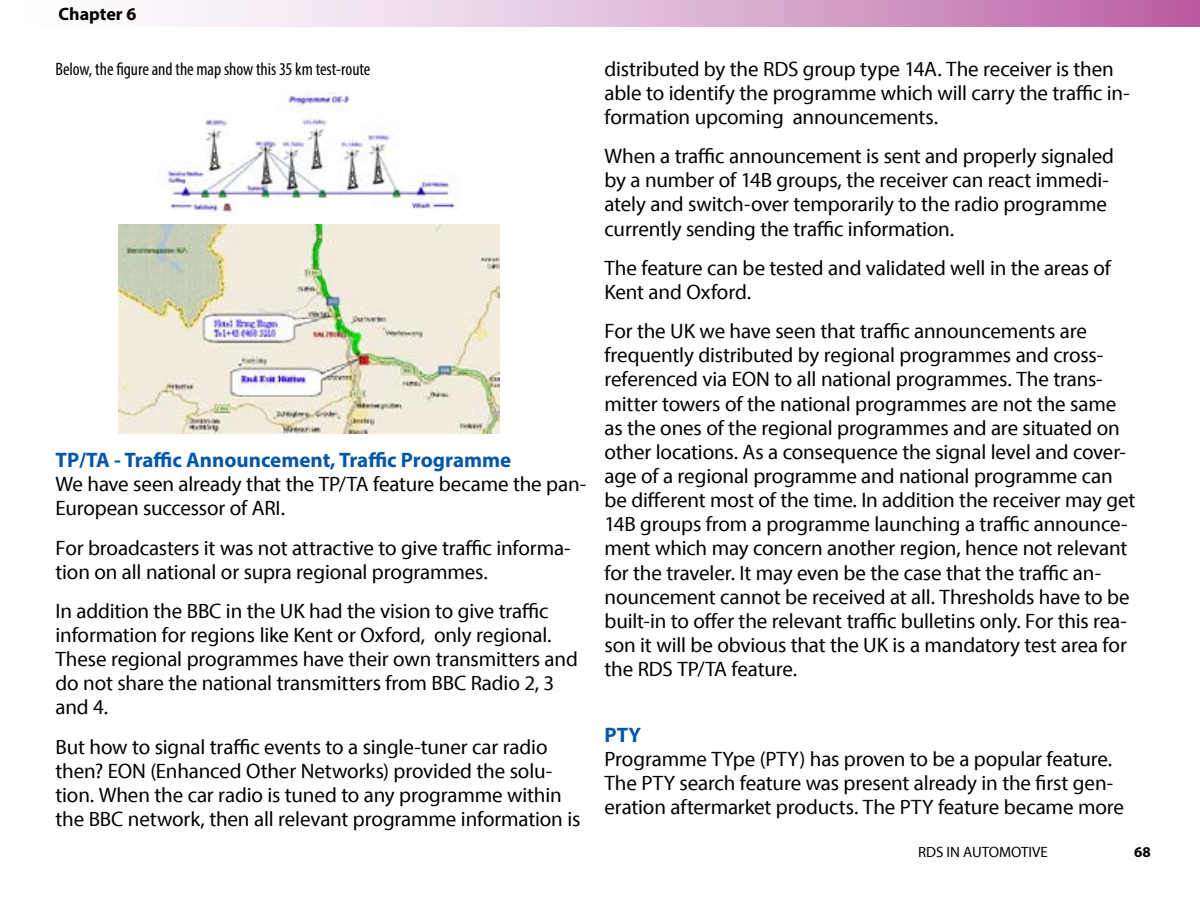
<style>
.page{position:relative;width:1200px;height:900px;background:#fff}
.page>*{position:absolute;margin:0;border:0;box-sizing:border-box;transform-origin:0 0}
.t1{font:21px/24.2px "Myriad Pro";letter-spacing:-.01em;color:#000}
.t2{font:700 21px "Myriad Pro";color:#0457a7}
.t3{font:condensed 18px "Myriad Pro";letter-spacing:-.005em;color:#000}
.t4{font:700 18px "Myriad Pro";color:#000}
.t5{font:15px "Myriad Pro";color:#000}
.t6{font:700 15px "Myriad Pro";color:#000}
</style>
<div class="page">
<div style="left:0;top:0;width:1200px;height:26px;background:linear-gradient(to right,#fff,#be68a9)"></div>
<img style="left:118px;top:224px;width:382px;height:210px">
<img style="left:159px;top:91px;width:300px;height:121px">
<p class="t4" style="left:58px;top:2px;width:79px">Chapter 6</p>
<p class="t3" style="left:56px;top:58px;width:317px">Below, the figure and the map show this 35 km test-route</p>
<p class="t2" style="left:56px;top:446px;width:457px">TP/TA - Traffic Announcement, Traffic Programme</p>
<p class="t1" style="left:56px;top:472px;width:532px">We have seen already that the TP/TA feature became the pan-<br>European successor of ARI.</p>
<p class="t1" style="left:56px;top:535px;width:517px">For broadcasters it was not attractive to give traffic informa&shy;tion on all national or supra regional programmes.</p>
<p class="t1" style="left:56px;top:598px;width:524px">In addition the BBC in the UK had the vision to give traffic information for regions like Kent or Oxford, only regional.<br>These regional programmes have their own transmitters and do not share the national transmitters from BBC Radio 2, 3 and 4.</p>
<p class="t1" style="left:56px;top:734px;width:526px">But how to signal traffic events to a single-tuner car radio then? EON (Enhanced Other Networks) provided the solu&shy;tion. When the car radio is tuned to any programme within the BBC network, then all relevant programme information is</p>
<p class="t1" style="left:605px;top:56px;width:527px">distributed by the RDS group type 14A. The receiver is then able to identify the programme which will carry the traffic in&shy;formation upcoming announcements.</p>
<p class="t1" style="left:605px;top:144px;width:511px">When a traffic announcement is sent and properly signaled by a number of 14B groups, the receiver can react immedi&shy;ately and switch-over temporarily to the radio programme currently sending the traffic information.</p>
<p class="t1" style="left:605px;top:255px;width:508px">The feature can be tested and validated well in the areas of<br>Kent and Oxford.</p>
<p class="t1" style="left:605px;top:319px;width:532px">For the UK we have seen that traffic announcements are frequently distributed by regional programmes and cross&shy;referenced via EON to all national programmes. The trans&shy;mitter towers of the national programmes are not the same as the ones of the regional programmes and are situated on other locations. As a consequence the signal level and cover&shy;age of a regional programme and national programme can be different most of the time. In addition the receiver may get 14B groups from a programme launching a traffic announce&shy;ment which may concern another region, hence not relevant for the traveler. It may even be the case that the traffic an&shy;nouncement cannot be received at all. Thresholds have to be built-in to offer the relevant traffic bulletins only. For this rea&shy;son it will be obvious that the UK is a mandatory test area for the RDS TP/TA feature.</p>
<p class="t2" style="left:605px;top:721px;width:38px">PTY</p>
<p class="t1" style="left:605px;top:746px;width:521px">Programme TYpe (PTY) has proven to be a popular feature.<br>The PTY search feature was present already in the first gen&shy;eration aftermarket products. The PTY feature became more</p>
<p class="t5" style="left:918px;top:843px;width:131px">RDS IN AUTOMOTIVE</p>
<p class="t6" style="left:1134px;top:842px;width:18px">68</p>
</div>
